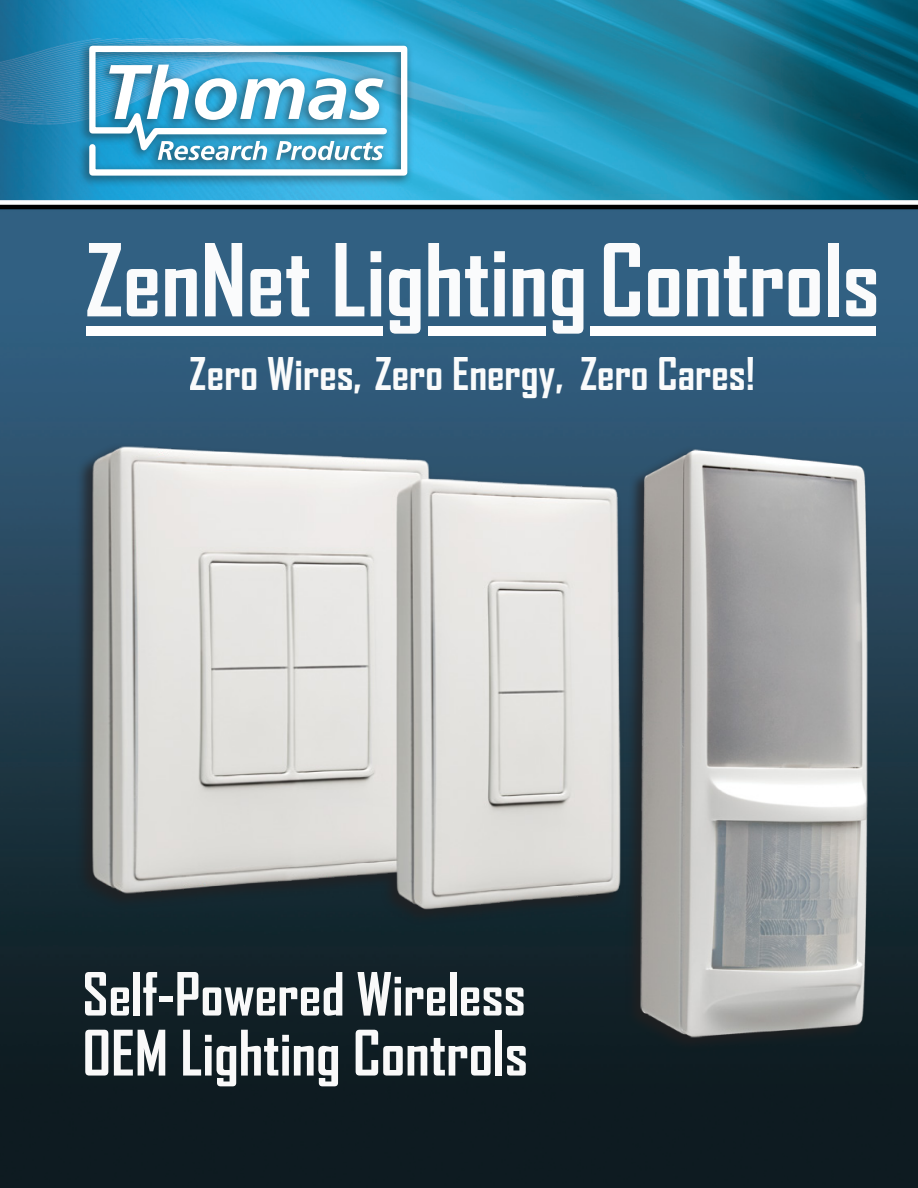
<style>
.page{position:relative;width:918px;height:1188px;background:#fff}
.page>*{position:absolute;margin:0;border:0;box-sizing:border-box;transform-origin:0 0}
.t1{font:700 96px "Agency FB";color:#fff}
.t2{font:700 60px "Agency FB";color:#fff}
.t3{font:700 57px "Agency FB";color:#fff}
.t4{font:700 43.5px "Agency FB";color:#fff}
</style>
<div class="page">
<img style="left:0;top:0;width:918px;height:1188px">
<div style="left:77px;top:39px;width:337px;height:149px;background:#231f20;opacity:.5"></div>
<svg style="left:88px;top:45px;width:320px;height:131px"></svg>
<img style="left:74px;top:431px;width:572px;height:501px">
<img style="left:622px;top:438px;width:260px;height:617px">
<div style="left:86px;top:326px;width:296px;height:9px;background:#fff"></div>
<div style="left:428px;top:326px;width:118px;height:9px;background:#fff"></div>
<div style="left:590px;top:326px;width:286px;height:9px;background:#fff"></div>
<h1 class="t1" style="left:86px;top:221px;width:796px">ZenNet Lighting Controls</h1>
<p class="t4" style="left:190px;top:347px;width:567px">Zero Wires, Zero Energy, Zero Cares!</p>
<h3 class="t3" style="left:82px;top:959px;width:445px">Self-Powered Wireless</h3>
<h2 class="t2" style="left:82px;top:1016px;width:447px">OEM Lighting Controls</h2>
</div>
